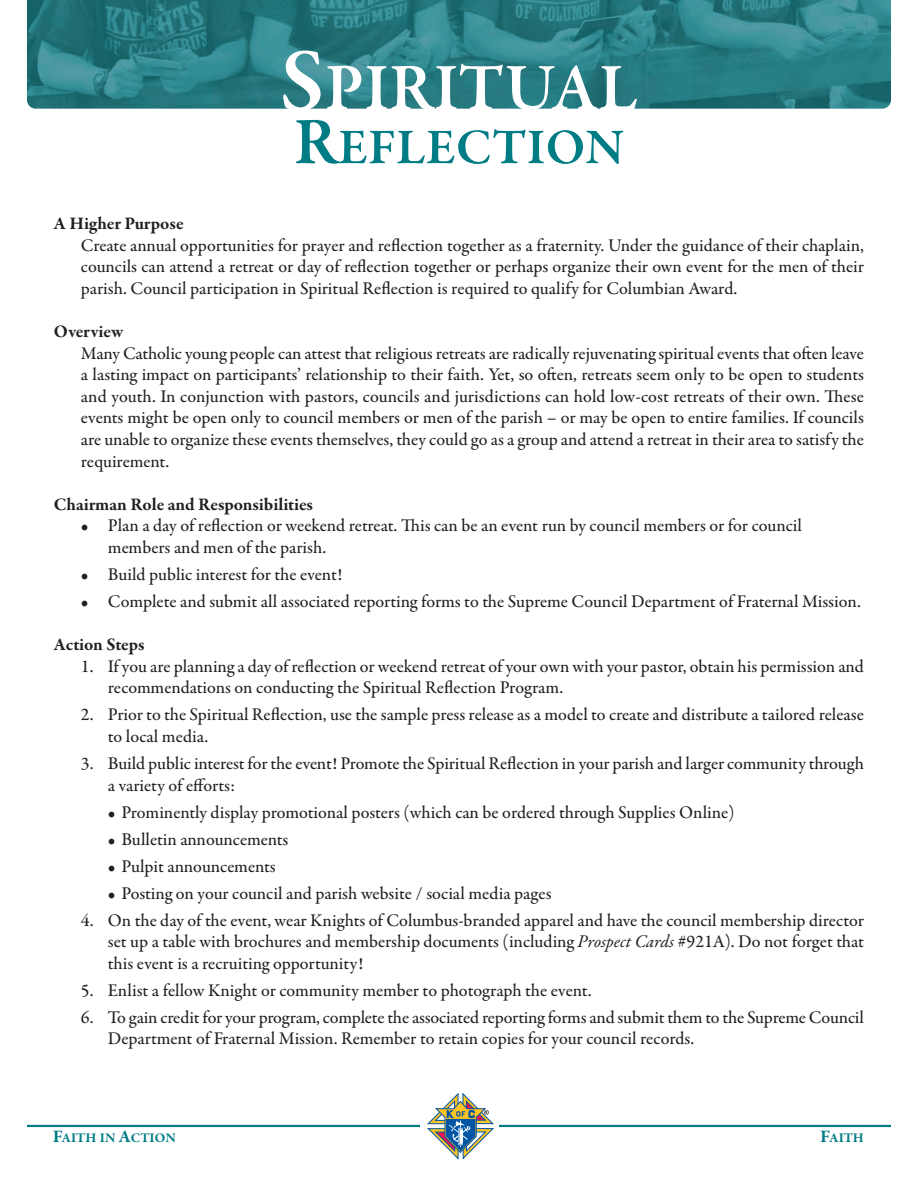
<style>
.page{position:relative;width:918px;height:1188px;background:#fff}
.page>*{position:absolute;margin:0;border:0;box-sizing:border-box;transform-origin:0 0}
.t1{font:600 67.5px "Garamond Premr Pro";color:#fff}
.t2{font:600 50.7px "Garamond Premr Pro";letter-spacing:.005em;color:#007c85}
.t3{font:500 18px/21.6px "Garamond Premr Pro";letter-spacing:-.005em;color:#231f20}
.t4{font:700 18px "Garamond Premr Pro";letter-spacing:-.005em;color:#231f20}
.t5{font:700 13.5px "Garamond Premr Pro";color:#007c85}
.s1{font-size:90px}
.s2{font-size:67.5px}
.s3{font-weight:700}
.s4{font-weight:400;font-style:italic}
.s5{font-size:18px}
</style>
<div class="page">
<img style="left:27px;top:0;width:864px;height:109px">
<hr style="left:27px;top:1125px;width:864px;height:2px;background:#007c85">
<div style="left:421px;top:1090px;width:78px;height:70px;background:#fff"></div>
<svg style="left:427px;top:1093px;width:66px;height:66px"></svg>
<p class="t1" style="left:280px;top:62px;width:360px"><span class="s1">S</span>PIRITUAL</p>
<p class="t2" style="left:294px;top:127px;width:332px"><span class="s2">R</span>EFLECTION</p>
<p class="t3" style="left:81px;top:214px;width:785px;text-indent:-27px"><span class="s3">a higher Purpose<br></span>Create annual opportunities for prayer and reflection together as a fraternity. Under the guidance of their chaplain, councils can attend a retreat or day of reflection together or perhaps organize their own event for the men of their parish. Council participation in Spiritual Reflection is required to qualify for Columbian Award.</p>
<p class="t3" style="left:81px;top:322px;width:785px;text-indent:-27px"><span class="s3">Overview<br></span>Many Catholic young people can attest that religious retreats are radically rejuvenating spiritual events that often leave a lasting impact on participants’ relationship to their faith. Yet, so often, retreats seem only to be open to students and youth. In conjunction with pastors, councils and jurisdictions can hold low-cost retreats of their own. These events might be open only to council members or men of the parish – or may be open to entire families. If councils are unable to organize these events themselves, they could go as a group and attend a retreat in their area to satisfy the requirement.</p>
<p class="t4" style="left:54px;top:497px;width:261px">Chairman Role and Responsibilities</p>
<p class="t3" style="left:108px;top:517px;width:696px;text-indent:-27px">• Plan a day of reflection or weekend retreat. This can be an event run by council members or for council members and men of the parish.</p>
<p class="t3" style="left:81px;top:565px;width:263px">• Build public interest for the event!</p>
<p class="t3" style="left:81px;top:592px;width:781px">• Complete and submit all associated reporting forms to the Supreme Council Department of Fraternal Mission.</p>
<p class="t4" style="left:54px;top:638px;width:92px">action Steps</p>
<p class="t3" style="left:108px;top:657px;width:758px;text-indent:-27px">1. If you are planning a day of reflection or weekend retreat of your own with your pastor, obtain his permission and recommendations on conducting the Spiritual Reflection Program.</p>
<p class="t3" style="left:108px;top:706px;width:758px;text-indent:-27px">2. Prior to the Spiritual Reflection, use the sample press release as a model to create and distribute a tailored release to local media.</p>
<p class="t3" style="left:108px;top:754px;width:758px;text-indent:-27px">3. Build public interest for the event! Promote the Spiritual Reflection in your parish and larger community through a variety of efforts:</p>
<p class="t3" style="left:108px;top:803px;width:628px">• Prominently display promotional posters (which can be ordered through Supplies Online)</p>
<p class="t3" style="left:108px;top:830px;width:182px">• Bulletin announcements</p>
<p class="t3" style="left:108px;top:857px;width:169px">• Pulpit announcements</p>
<p class="t3" style="left:108px;top:884px;width:445px">• Posting on your council and parish website / social media pages</p>
<p class="t3" style="left:108px;top:911px;width:758px;text-align:justify;text-indent:-27px">4. On the day of the event, wear Knights of Columbus-branded apparel and have the council membership director set up a table with brochures and membership documents (including <span class="s4">Prospect Cards</span> #921A). Do not forget that this event is a recruiting opportunity!</p>
<p class="t3" style="left:81px;top:981px;width:512px">5. Enlist a fellow Knight or community member to photograph the event.</p>
<p class="t3" style="left:108px;top:1008px;width:758px;text-indent:-27px">6. To gain credit for your program, complete the associated reporting forms and submit them to the Supreme Council<br>Department of Fraternal Mission. Remember to retain copies for your council records.</p>
<p class="t5" style="left:53px;top:1132px;width:125px"><span class="s5">F</span>aith in <span class="s5">a</span>CtiOn</p>
<p class="t5" style="left:820px;top:1132px;width:45px"><span class="s5">F</span>aith</p>
</div>
